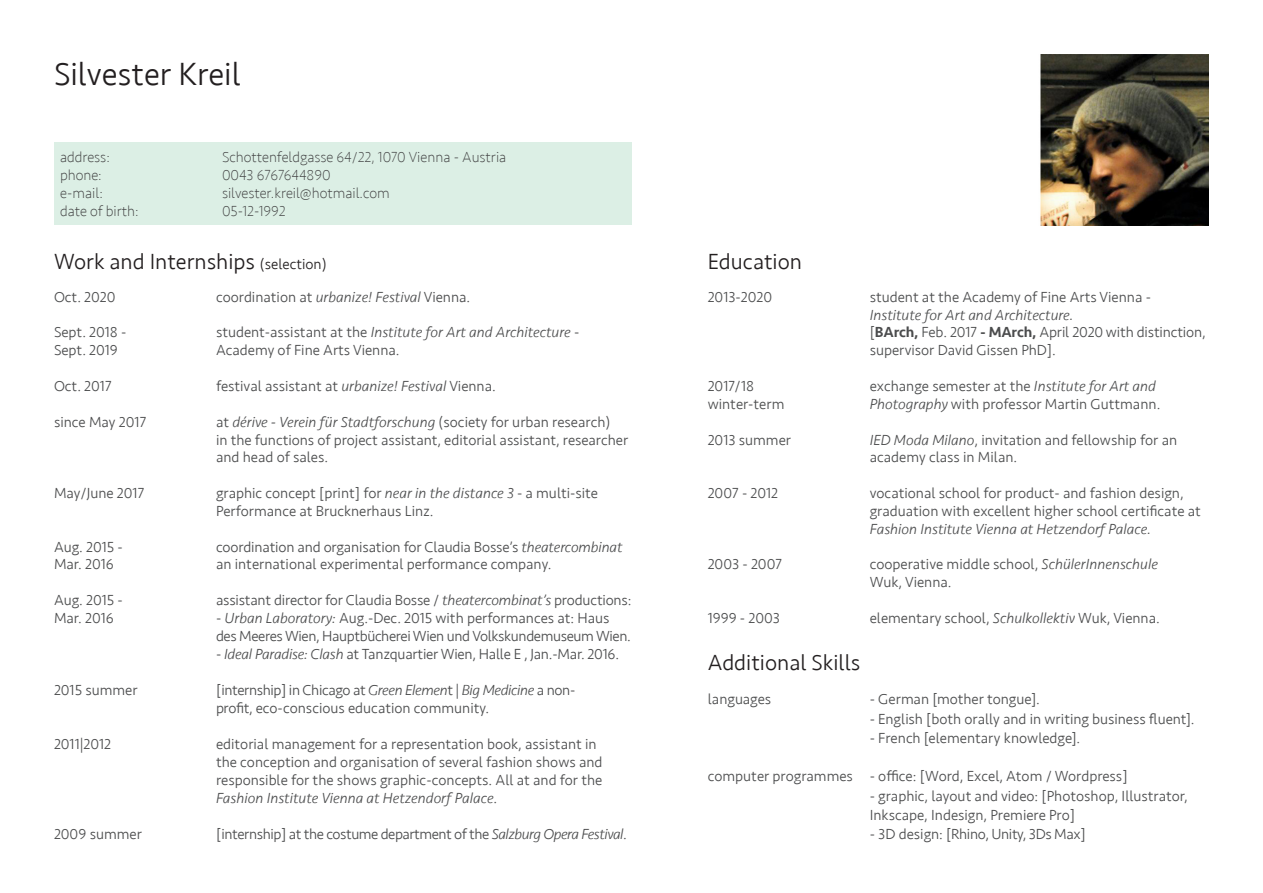
<style>
.page{position:relative;width:1263px;height:893px;background:#fff}
.page>*{position:absolute;margin:0;border:0;box-sizing:border-box;transform-origin:0 0}
.t1{font:300 33px "Seravek";color:#231f20}
.t2{font:300 22.5px "Seravek";color:#231f20}
.t3{font:300 15px/17.9px "Seravek";color:#4b4c4d}
.t4{font:300 15px/17.9px "Seravek";letter-spacing:-.025em;color:#4b4c4d}
.t5{font:200 15px "Seravek";color:#3e3e3f}
.t6{font:italic 300 15px "Seravek";color:#4b4c4d}
.t7{font:300 15px "Seravek";letter-spacing:-.03em;color:#4b4c4d}
.s1{font-size:15px}
.s2{font-style:italic}
.s3{font-style:normal}
.s4{font-weight:500}
</style>
<div class="page">
<img style="left:1040px;top:54px;width:169px;height:171px">
<div style="left:54px;top:142px;width:577px;height:83px;background:#dcefe5"></div>
<h1 class="t1" style="left:54px;top:54px;width:188px">Silvester Kreil</h1>
<p class="t5" style="left:60px;top:148px;width:51px">address:</p>
<p class="t5" style="left:222px;top:148px;width:286px">Schottenfeldgasse 64/22, 1070 Vienna - Austria</p>
<p class="t5" style="left:60px;top:166px;width:43px">phone:</p>
<p class="t5" style="left:222px;top:166px;width:110px">0043 6767644890</p>
<p class="t5" style="left:60px;top:184px;width:44px">e-mail:</p>
<p class="t5" style="left:222px;top:184px;width:169px">silvester.kreil@hotmail.com</p>
<p class="t5" style="left:60px;top:202px;width:80px">date of birth:</p>
<p class="t5" style="left:222px;top:202px;width:65px">05-12-1992</p>
<h2 class="t2" style="left:54px;top:248px;width:274px">Work and Internships <span class="s1">(selection)</span></h2>
<p class="t3" style="left:54px;top:288px;width:63px">Oct. 2020</p>
<p class="t3" style="left:216px;top:288px;width:256px">coordination at <span class="s2">urbanize! Festival</span> Vienna.</p>
<p class="t3" style="left:54px;top:324px;width:74px">Sept. 2018 -</p>
<p class="t6" style="left:216px;top:323px;width:365px"><span class="s3">student-assistant at the</span> Institute for Art and Architecture <span class="s3">-</span></p>
<p class="t3" style="left:54px;top:342px;width:65px">Sept. 2019</p>
<p class="t3" style="left:216px;top:342px;width:185px">Academy of Fine Arts Vienna.</p>
<p class="t3" style="left:54px;top:377px;width:59px">Oct. 2017</p>
<p class="t3" style="left:216px;top:377px;width:281px">festival assistant at <span class="s2">urbanize! Festival</span> Vienna.</p>
<p class="t3" style="left:54px;top:413px;width:94px">since May 2017</p>
<p class="t3" style="left:216px;top:413px;width:414px">at <span class="s2">dérive - Verein für Stadtforschung</span> (society for urban research)<br>in the functions of project assistant, editorial assistant, researcher and head of sales.</p>
<p class="t3" style="left:54px;top:484px;width:92px">May/June 2017</p>
<p class="t3" style="left:216px;top:484px;width:384px">graphic concept [print] for <span class="s2">near in the distance 3</span> - a multi-site<br>Performance at Brucknerhaus Linz.</p>
<p class="t3" style="left:54px;top:538px;width:70px">Aug. 2015 -</p>
<p class="t3" style="left:216px;top:538px;width:408px">coordination and organisation for Claudia Bosse’s <span class="s2">theatercombinat</span></p>
<p class="t3" style="left:54px;top:556px;width:61px">Mar. 2016</p>
<p class="t3" style="left:216px;top:556px;width:337px">an international experimental performance company.</p>
<p class="t3" style="left:54px;top:592px;width:70px">Aug. 2015 -</p>
<p class="t3" style="left:216px;top:592px;width:417px">assistant director for Claudia Bosse / <span class="s2">theatercombinat’s</span> productions:</p>
<p class="t3" style="left:54px;top:609px;width:61px">Mar. 2016</p>
<p class="t4" style="left:216px;top:609px;width:416px">- <span class="s2">Urban Laboratory:</span> Aug.-Dec. 2015 with performances at: Haus des Meeres Wien, Hauptbücherei Wien und Volkskundemuseum Wien.</p>
<p class="t3" style="left:216px;top:645px;width:405px">- <span class="s2">Ideal Paradise: Clash</span> at Tanzquartier Wien, Halle E , Jan.-Mar. 2016.</p>
<p class="t3" style="left:54px;top:681px;width:85px">2015 summer</p>
<p class="t3" style="left:216px;top:681px;width:361px">[internship] in Chicago at <span class="s2">Green Elemen</span>t | <span class="s2">Big Medicine</span> a non&shy;profit, eco-conscious education community.</p>
<p class="t3" style="left:54px;top:735px;width:59px">2011|2012</p>
<p class="t3" style="left:216px;top:735px;width:388px">editorial management for a representation book, assistant in the conception and organisation of several fashion shows and responsible for the shows graphic-concepts. All at and for the <span class="s2">Fashion Institute Vienna at Hetzendorf Palace</span>.</p>
<p class="t3" style="left:54px;top:825px;width:89px">2009 summer</p>
<p class="t7" style="left:216px;top:825px;width:412px">[internship] at the costume department of the <span class="s2">Salzburg Opera Festival</span>.</p>
<h2 class="t2" style="left:708px;top:248px;width:96px">Education</h2>
<p class="t3" style="left:708px;top:288px;width:66px">2013-2020</p>
<p class="t3" style="left:870px;top:288px;width:283px">student at the Academy of Fine Arts Vienna -</p>
<p class="t3" style="left:870px;top:306px;width:337px"><span class="s2">Institute for Art and Architecture.<br></span>[<span class="s4">BArch,</span> Feb. 2017 <span class="s4">- MArch,</span> April 2020 with distinction, supervisor David Gissen PhD].</p>
<p class="t3" style="left:708px;top:377px;width:48px">2017/18</p>
<p class="t3" style="left:870px;top:377px;width:288px">exchange semester at the <span class="s2">Institute for Art and</span></p>
<p class="t3" style="left:708px;top:395px;width:78px">winter-term</p>
<p class="t3" style="left:870px;top:395px;width:292px"><span class="s2">Photography</span> with professor Martin Guttmann.</p>
<p class="t3" style="left:708px;top:431px;width:85px">2013 summer</p>
<p class="t3" style="left:870px;top:431px;width:309px"><span class="s2">IED Moda Milano</span>, invitation and fellowship for an academy class in Milan.</p>
<p class="t3" style="left:708px;top:484px;width:72px">2007 - 2012</p>
<p class="t3" style="left:870px;top:484px;width:333px">vocational school for product- and fashion design, graduation with excellent higher school certificate at</p>
<p class="t6" style="left:870px;top:520px;width:283px">Fashion Institute Vienna at Hetzendorf Palace.</p>
<p class="t3" style="left:708px;top:556px;width:76px">2003 - 2007</p>
<p class="t3" style="left:870px;top:556px;width:290px">cooperative middle school, <span class="s2">SchülerInnenschule<br></span>Wuk, Vienna.</p>
<p class="t3" style="left:708px;top:609px;width:74px">1999 - 2003</p>
<p class="t3" style="left:870px;top:609px;width:292px">elementary school, <span class="s2">Schulkollektiv</span> Wuk, Vienna.</p>
<h2 class="t2" style="left:708px;top:649px;width:154px">Additional Skills</h2>
<p class="t3" style="left:708px;top:691px;width:65px">languages</p>
<p class="t3" style="left:870px;top:691px;width:171px">- German [mother tongue].</p>
<p class="t3" style="left:870px;top:710px;width:326px">- English [both orally and in writing business fluent].</p>
<p class="t3" style="left:870px;top:729px;width:212px">- French [elementary knowledge].</p>
<p class="t3" style="left:708px;top:768px;width:421px">computer programmes - office: [Word, Excel, Atom / Wordpress]</p>
<p class="t3" style="left:870px;top:786px;width:320px;line-height:19.2px">- graphic, layout and video: [Photoshop, Illustrator,<br>Inkscape, Indesign, Premiere Pro]</p>
<p class="t4" style="left:870px;top:825px;width:218px">- 3D design: [Rhino, Unity, 3Ds Max]</p>
</div>
